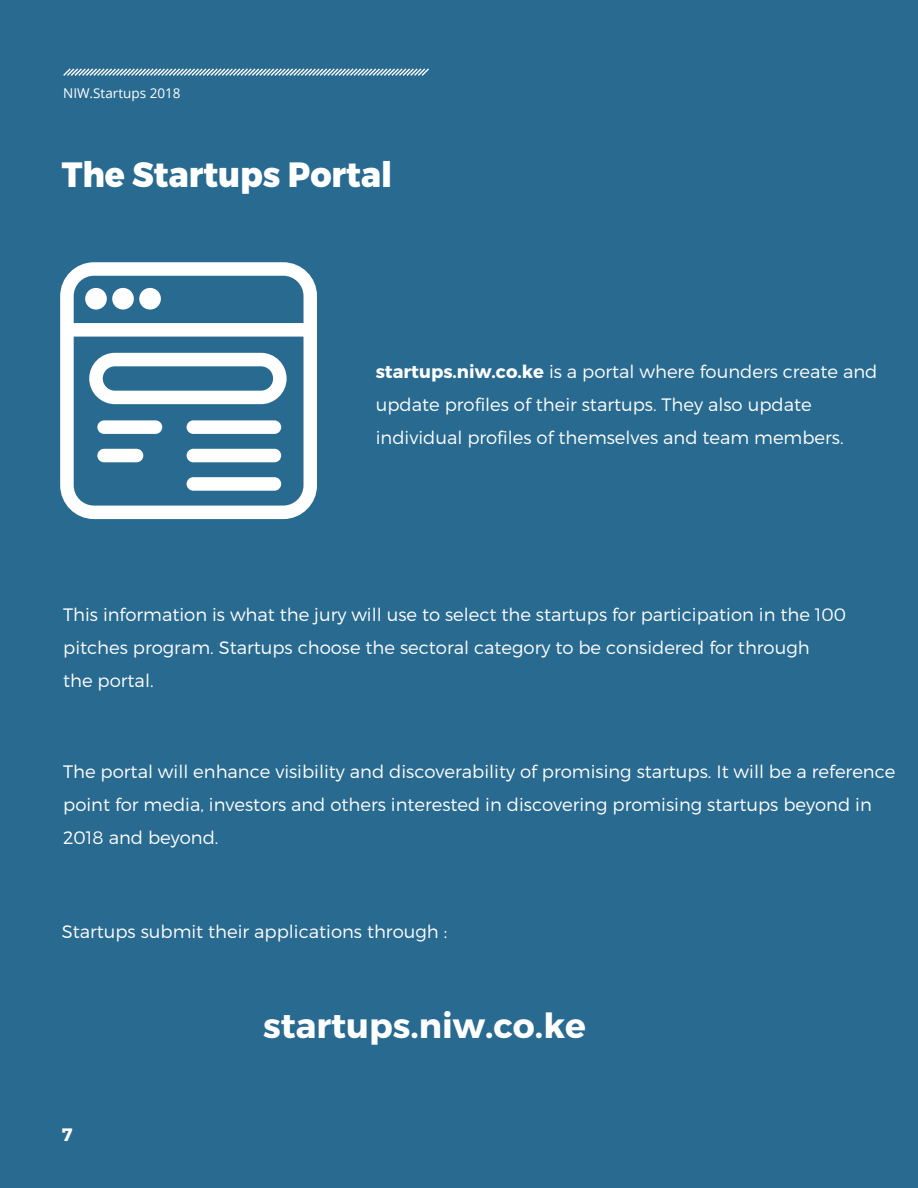
<style>
.page{position:relative;width:918px;height:1188px;background:#286a90}
.page>*{position:absolute;margin:0;border:0;box-sizing:border-box;transform-origin:0 0}
.t1{font:800 35.1px "Montserrat";color:#fff;scale:.94 1}
.t2{font:700 34.5px "Montserrat";color:#fff}
.t3{font:300 18px/33px "Montserrat";color:#fff}
.t4{font:700 18px "Montserrat";color:#fff}
.t5{font:13.5px "Open Sans";color:#fff}
.s1{font-weight:700}
</style>
<div class="page">
<svg style="left:63px;top:68px;width:366px;height:8px"></svg>
<svg style="left:60px;top:262px;width:257px;height:257px"></svg>
<div style="left:85px;top:288px;width:22px;height:22px;background:#fff;border-radius:50%"></div>
<div style="left:112px;top:288px;width:22px;height:22px;background:#fff;border-radius:50%"></div>
<div style="left:139px;top:288px;width:22px;height:22px;background:#fff;border-radius:50%"></div>
<svg style="left:89px;top:353px;width:198px;height:51px"></svg>
<div style="left:97px;top:420px;width:65px;height:14px;background:#fff;border-radius:7px"></div>
<div style="left:97px;top:449px;width:46px;height:13px;background:#fff;border-radius:7px"></div>
<div style="left:187px;top:420px;width:94px;height:14px;background:#fff;border-radius:7px"></div>
<div style="left:187px;top:449px;width:94px;height:13px;background:#fff;border-radius:7px"></div>
<div style="left:187px;top:477px;width:94px;height:14px;background:#fff;border-radius:7px"></div>
<p class="t5" style="left:63px;top:83px;width:119px">NIW.Startups 2018</p>
<h1 class="t1" style="left:62px;top:152px;width:353px">The Startups Portal</h1>
<p class="t3" style="left:376px;top:355px;width:503px"><span class="s1">startups.niw.co.ke</span> is a portal where founders create and update profiles of their startups. They also update individual profiles of themselves and team members.</p>
<p class="t3" style="left:63px;top:598px;width:785px">This information is what the jury will use to select the startups for participation in the 100 pitches program. Startups choose the sectoral category to be considered for through<br>the portal.</p>
<p class="t3" style="left:63px;top:755px;width:834px">The portal will enhance visibility and discoverability of promising startups. It will be a reference point for media, investors and others interested in discovering promising startups beyond in<br>2018 and beyond.</p>
<p class="t3" style="left:62px;top:915px;width:387px">Startups submit their applications through :</p>
<p class="t4" style="left:62px;top:1123px;width:12px">7</p>
<h2 class="t2" style="left:263px;top:1005px;width:324px">startups.niw.co.ke</h2>
</div>
